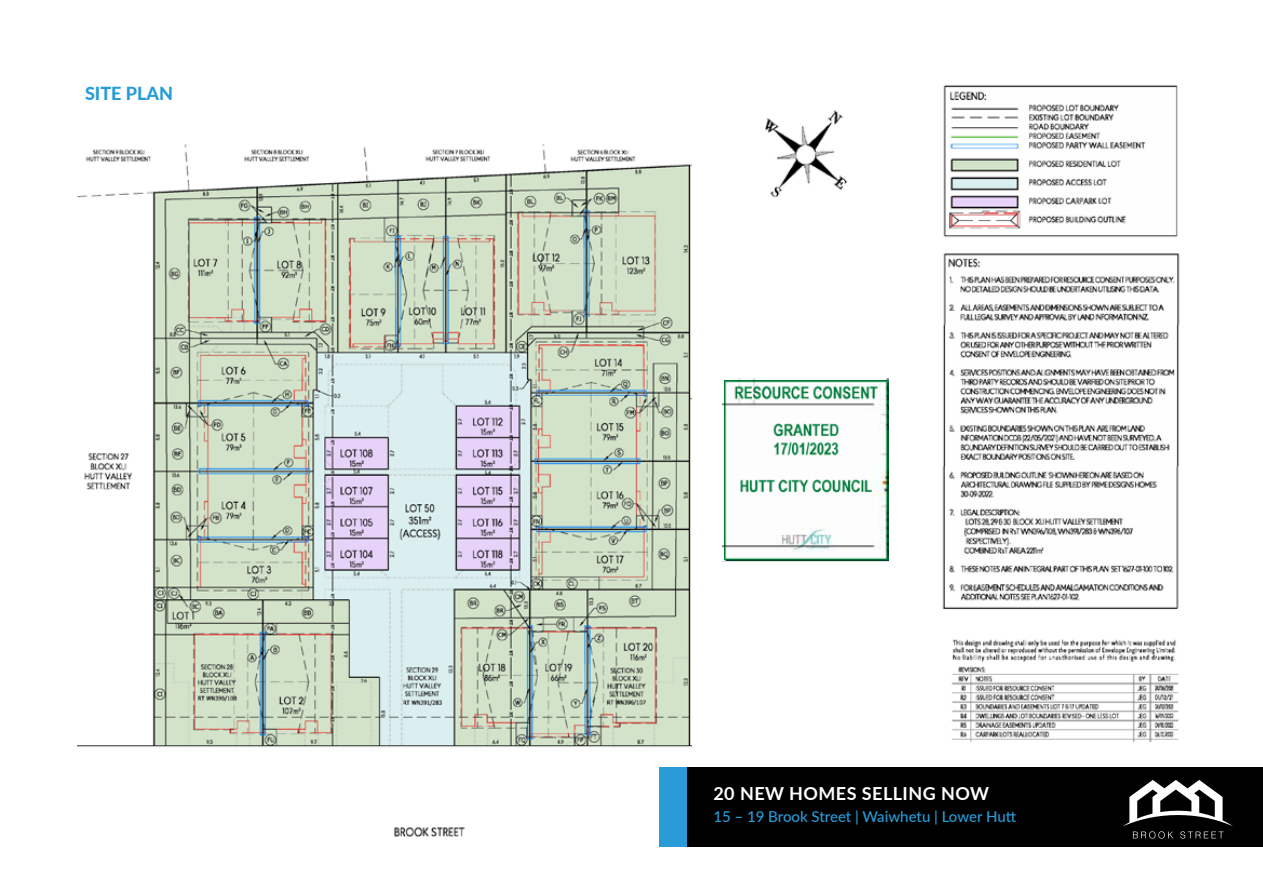
<style>
.page{position:relative;width:1263px;height:893px;background:#fff}
.page>*{position:absolute;margin:0;border:0;box-sizing:border-box;transform-origin:0 0}
.t1{font:700 18px "Lato";letter-spacing:.025em;color:#fff}
.t2{font:800 18px "Lato";color:#299cd7}
.t3{font:500 15px "Lato";color:#299cd7}
</style>
<div class="page">
<img style="left:78px;top:144px;width:613px;height:703px">
<div style="left:660px;top:767px;width:603px;height:80px;background:#299cd7"></div>
<div style="left:687px;top:767px;width:576px;height:80px;background:#000"></div>
<svg style="left:1123px;top:780px;width:110px;height:59px"></svg>
<img style="left:724px;top:380px;width:164px;height:181px">
<img style="left:951px;top:639px;width:228px;height:102px">
<img style="left:942px;top:85px;width:238px;height:525px">
<img style="left:765px;top:110px;width:83px;height:88px">
<p class="t2" style="left:85px;top:80px;width:90px">SITE PLAN</p>
<p class="t1" style="left:713px;top:780px;width:277px">20 NEW HOMES SELLING NOW</p>
<p class="t3" style="left:713px;top:806px;width:304px">15 – 19 Brook Street | Waiwhetu | Lower Hutt</p>
</div>
